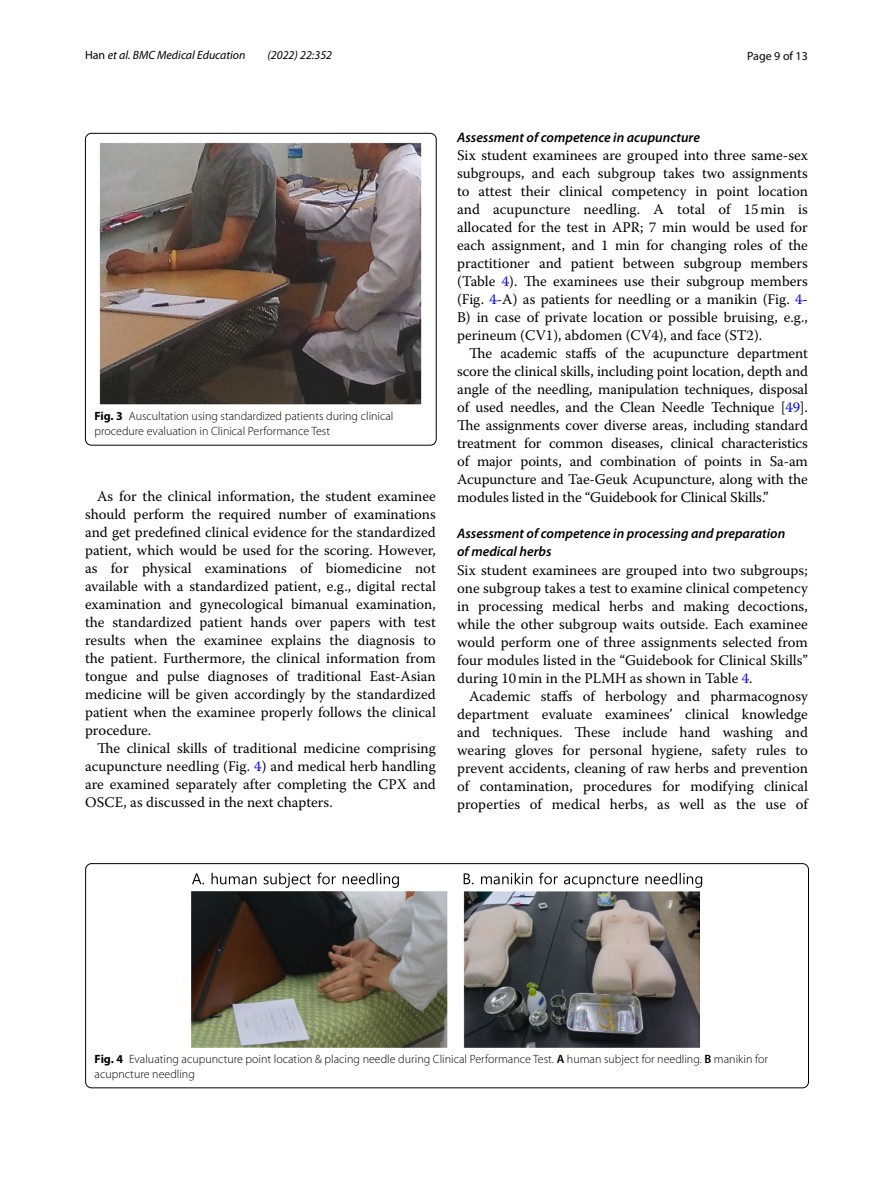
<style>
.page{position:relative;width:893px;height:1187px;background:#fff}
.page>*{position:absolute;margin:0;border:0;box-sizing:border-box;transform-origin:0 0}
.t1{font:14.7px/18px "Warnock Pro";color:#000;text-align:justify}
.t2{font:italic 600 13.8px/18px "Myriad Pro";color:#000}
.t3{font:300 12px/15px "Myriad Pro";color:#000}
.t4{font:italic 12px "Myriad Pro";color:#000}
.t5{font:12px "Myriad Pro";color:#000}
.s1{font-style:normal}
.s2{font-weight:700}
.s3{color:#00f}
.s4{font-weight:600}
</style>
<div class="page">
<img style="left:100px;top:142px;width:322px;height:263px">
<div style="left:85px;top:133px;width:351px;height:312px;border:1px solid #000;border-radius:6px"></div>
<img style="left:192px;top:891px;width:507px;height:156px">
<svg style="left:192px;top:872px;width:510px;height:15px"></svg>
<div style="left:85px;top:863px;width:724px;height:224px;border:1px solid #000;border-radius:6px"></div>
<p class="t4" style="left:85px;top:48px;width:162px"><span class="s1">Han</span> et al. BMC Medical Education</p>
<p class="t4" style="left:267px;top:48px;width:66px">(2022) 22:352</p>
<p class="t5" style="left:747px;top:48px;width:62px">Page 9 of 13</p>
<p class="t3" style="left:94px;top:408px;width:301px"><span class="s2">Fig. 3</span> Auscultation using standardized patients during clinical procedure evaluation in Clinical Performance Test</p>
<p class="t1" style="left:85px;top:487px;width:352px;text-indent:12px">As for the clinical information, the student examinee should perform the required number of examinations and get predefined clinical evidence for the standardized patient, which would be used for the scoring. However, as for physical examinations of biomedicine not available with a standardized patient, e.g., digital rectal examination and gynecological bimanual examination, the standardized patient hands over papers with test results when the examinee explains the diagnosis to the patient. Furthermore, the clinical information from tongue and pulse diagnoses of traditional East-Asian medicine will be given accordingly by the standardized patient when the examinee properly follows the clinical procedure.</p>
<p class="t1" style="left:85px;top:739px;width:352px;text-indent:12px">The clinical skills of traditional medicine comprising acupuncture needling (Fig. <span class="s3">4</span>) and medical herb handling are examined separately after completing the CPX and OSCE, as discussed in the next chapters.</p>
<p class="t2" style="left:457px;top:128px;width:244px">Assessment of competence in acupuncture</p>
<p class="t1" style="left:457px;top:146px;width:352px">Six student examinees are grouped into three same-sex subgroups, and each subgroup takes two assignments to attest their clinical competency in point location and acupuncture needling. A total of 15min is allocated for the test in APR; 7 min would be used for each assignment, and 1 min for changing roles of the practitioner and patient between subgroup members (Table <span class="s3">4</span>). The examinees use their subgroup members (Fig. <span class="s3">4</span>-A) as patients for needling or a manikin (Fig. <span class="s3">4</span>- B) in case of private location or possible bruising, e.g., perineum (CV1), abdomen (CV4), and face (ST2).</p>
<p class="t1" style="left:457px;top:344px;width:352px;text-indent:12px">The academic staffs of the acupuncture department score the clinical skills, including point location, depth and angle of the needling, manipulation techniques, disposal of used needles, and the Clean Needle Technique [<span class="s3">49</span>].<br>The assignments cover diverse areas, including standard treatment for common diseases, clinical characteristics of major points, and combination of points in Sa-am Acupuncture and Tae-Geuk Acupuncture, along with the modules listed in the “Guidebook for Clinical Skills.”</p>
<p class="t2" style="left:457px;top:524px;width:330px">Assessment of competence in processing and preparation of medical herbs</p>
<p class="t1" style="left:457px;top:560px;width:352px">Six student examinees are grouped into two subgroups; one subgroup takes a test to examine clinical competency in processing medical herbs and making decoctions, while the other subgroup waits outside. Each examinee would perform one of three assignments selected from four modules listed in the “Guidebook for Clinical Skills” during 10min in the PLMH as shown in Table <span class="s3">4</span>.</p>
<p class="t1" style="left:457px;top:686px;width:352px;text-indent:12px">Academic staffs of herbology and pharmacognosy department evaluate examinees’ clinical knowledge and techniques. These include hand washing and wearing gloves for personal hygiene, safety rules to prevent accidents, cleaning of raw herbs and prevention of contamination, procedures for modifying clinical properties of medical herbs, as well as the use of</p>
<p class="t3" style="left:95px;top:1051px;width:675px"><span class="s2">Fig. 4</span> Evaluating acupuncture point location &amp; placing needle during Clinical Performance Test. <span class="s4">A</span> human subject for needling. <span class="s4">B</span> manikin for acupncture needling</p>
</div>
